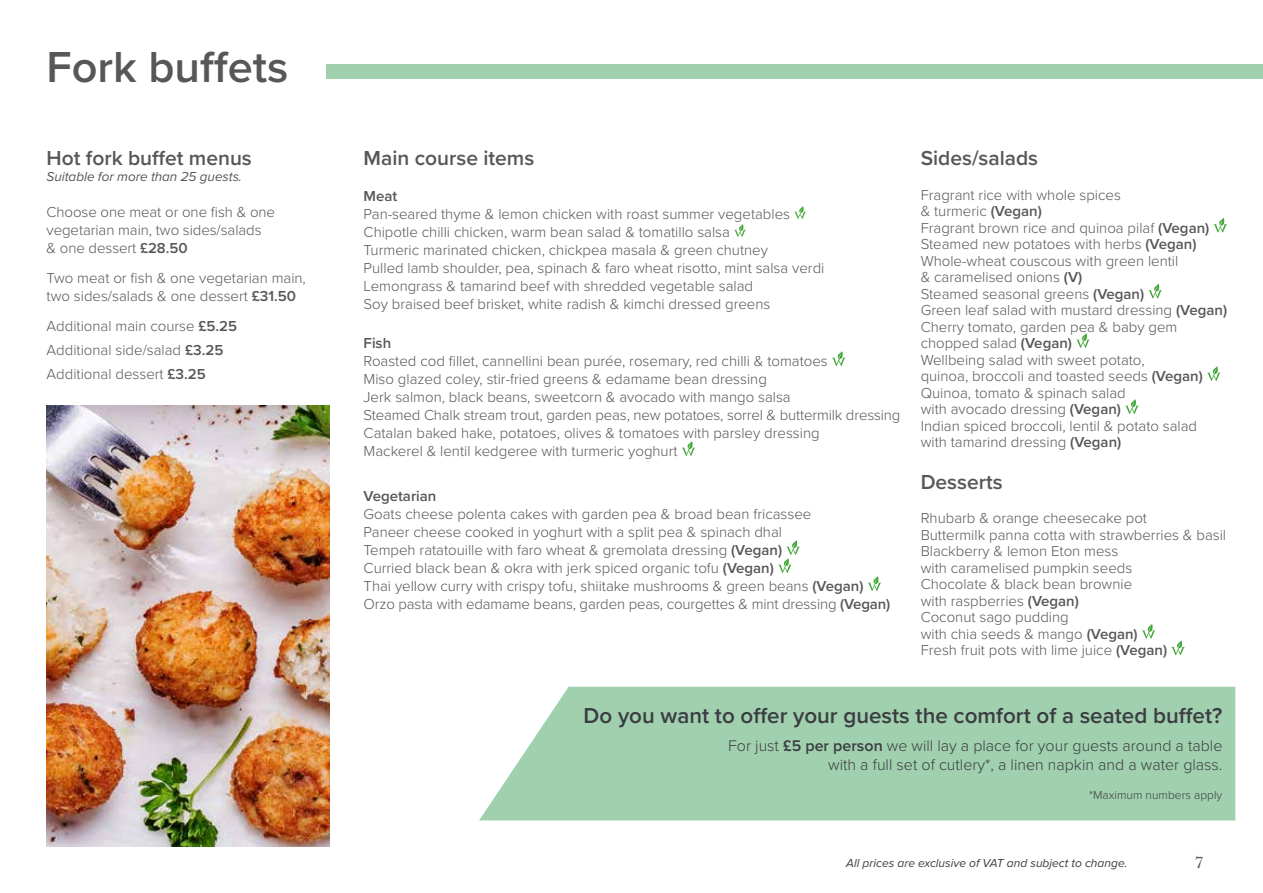
<style>
.page{position:relative;width:1263px;height:893px;background:#fff}
.page>*{position:absolute;margin:0;border:0;box-sizing:border-box;transform-origin:0 0}
.t1{font:600 45px "Proxima Nova";color:#575756}
.t2{font:600 22.35px "Proxima Nova";color:#3b3c43}
.t3{font:600 21px "Proxima Nova";color:#575756}
.t4{font:16.5px "New Baskerville IT Cby BT";color:#575756}
.t5{font:300 15.9px/19.2px "Proxima Nova";color:#3b3c43;text-align:right}
.t6{font:300 15px/16.5px "Proxima Nova";color:#575756}
.t7{font:600 15px "Proxima Nova";color:#575756}
.t8{font:italic 13.5px "Proxima Nova";letter-spacing:-.005em;color:#575756}
.t9{font:italic 12px "Proxima Nova";color:#3b3c43}
.t10{font:300 12px "Proxima Nova";color:#3b3c43}
.s1{font-weight:600}
</style>
<div class="page">
<svg style="left:794px;top:206px;width:12px;height:13px"></svg>
<svg style="left:734px;top:224px;width:12px;height:13px"></svg>
<svg style="left:832px;top:351px;width:14px;height:15px"></svg>
<svg style="left:681px;top:441px;width:15px;height:15px"></svg>
<svg style="left:778px;top:540px;width:22px;height:33px"></svg>
<svg style="left:867px;top:576px;width:15px;height:15px"></svg>
<div style="left:326px;top:64px;width:937px;height:15px;background:#a0d0ad"></div>
<svg style="left:1213px;top:218px;width:14px;height:14px"></svg>
<svg style="left:1148px;top:284px;width:14px;height:14px"></svg>
<svg style="left:1076px;top:333px;width:14px;height:15px"></svg>
<svg style="left:1207px;top:366px;width:14px;height:15px"></svg>
<svg style="left:1125px;top:399px;width:14px;height:15px"></svg>
<svg style="left:1141px;top:624px;width:15px;height:15px"></svg>
<svg style="left:1171px;top:640px;width:14px;height:15px"></svg>
<img style="left:47px;top:406px;width:283px;height:440px">
<div style="left:479px;top:687px;width:756px;height:133px;background:#a0d0ad"></div>
<h1 class="t1" style="left:47px;top:34px;width:243px">Fork buffets</h1>
<h3 class="t3" style="left:47px;top:142px;width:207px">Hot fork buffet menus</h3>
<p class="t8" style="left:47px;top:167px;width:197px">Suitable for more than 25 guests.</p>
<p class="t6" style="left:47px;top:203px;width:230px;line-height:18px">Choose one meat or one fish &amp; one vegetarian main, two sides/salads<br>&amp; one dessert <span class="s1">£28.50</span></p>
<p class="t6" style="left:47px;top:269px;width:261px;line-height:18px">Two meat or fish &amp; one vegetarian main, two sides/salads &amp; one dessert <span class="s1">£31.50</span></p>
<p class="t6" style="left:47px;top:314px;width:192px;line-height:24px">Additional main course <span class="s1">£5.25<br></span>Additional side/salad <span class="s1">£3.25<br></span>Additional dessert <span class="s1">£3.25</span></p>
<h3 class="t3" style="left:364px;top:142px;width:172px">Main course items</h3>
<p class="t7" style="left:364px;top:185px;width:35px">Meat</p>
<p class="t6" style="left:364px;top:204px;width:462px;line-height:18px">Pan-seared thyme &amp; lemon chicken with roast summer vegetables Chipotle chilli chicken, warm bean salad &amp; tomatillo salsa<br>Turmeric marinated chicken, chickpea masala &amp; green chutney<br>Pulled lamb shoulder, pea, spinach &amp; faro wheat risotto, mint salsa verdi Lemongrass &amp; tamarind beef with shredded vegetable salad<br>Soy braised beef brisket, white radish &amp; kimchi dressed greens</p>
<p class="t7" style="left:364px;top:332px;width:29px">Fish</p>
<p class="t6" style="left:364px;top:351px;width:538px;line-height:18px">Roasted cod fillet, cannellini bean purée, rosemary, red chilli &amp; tomatoes<br>Miso glazed coley, stir-fried greens &amp; edamame bean dressing<br>Jerk salmon, black beans, sweetcorn &amp; avocado with mango salsa<br>Steamed Chalk stream trout, garden peas, new potatoes, sorrel &amp; buttermilk dressing Catalan baked hake, potatoes, olives &amp; tomatoes with parsley dressing<br>Mackerel &amp; lentil kedgeree with turmeric yoghurt</p>
<p class="t7" style="left:364px;top:485px;width:74px">Vegetarian</p>
<p class="t6" style="left:364px;top:504px;width:528px;line-height:18px">Goats cheese polenta cakes with garden pea &amp; broad bean fricassee<br>Paneer cheese cooked in yoghurt with a split pea &amp; spinach dhal<br>Tempeh ratatouille with faro wheat &amp; gremolata dressing <span class="s1">(Vegan)<br></span>Curried black bean &amp; okra with jerk spiced organic tofu <span class="s1">(Vegan)<br></span>Thai yellow curry with crispy tofu, shiitake mushrooms &amp; green beans <span class="s1">(Vegan)<br></span>Orzo pasta with edamame beans, garden peas, courgettes &amp; mint dressing <span class="s1">(Vegan)</span></p>
<h3 class="t3" style="left:921px;top:142px;width:119px">Sides/salads</h3>
<p class="t6" style="left:921px;top:185px;width:308px">Fragrant rice with whole spices<br>&amp; turmeric <span class="s1">(Vegan)<br></span>Fragrant brown rice and quinoa pilaf <span class="s1">(Vegan)<br></span>Steamed new potatoes with herbs <span class="s1">(Vegan)<br></span>Whole-wheat couscous with green lentil<br>&amp; caramelised onions <span class="s1">(V)<br></span>Steamed seasonal greens <span class="s1">(Vegan)<br></span>Green leaf salad with mustard dressing <span class="s1">(Vegan)<br></span>Cherry tomato, garden pea &amp; baby gem chopped salad <span class="s1">(Vegan)<br></span>Wellbeing salad with sweet potato,<br>quinoa, broccoli and toasted seeds <span class="s1">(Vegan)<br></span>Quinoa, tomato &amp; spinach salad<br>with avocado dressing <span class="s1">(Vegan)<br></span>Indian spiced broccoli, lentil &amp; potato salad with tamarind dressing <span class="s1">(Vegan)</span></p>
<h3 class="t3" style="left:921px;top:466px;width:84px">Desserts</h3>
<p class="t6" style="left:921px;top:509px;width:307px">Rhubarb &amp; orange cheesecake pot<br>Buttermilk panna cotta with strawberries &amp; basil<br>Blackberry &amp; lemon Eton mess<br>with caramelised pumpkin seeds<br>Chocolate &amp; black bean brownie<br>with raspberries <span class="s1">(Vegan)<br></span>Coconut sago pudding<br>with chia seeds &amp; mango <span class="s1">(Vegan)<br></span>Fresh fruit pots with lime juice <span class="s1">(Vegan)</span></p>
<h2 class="t2" style="left:584px;top:699px;width:640px">Do you want to offer your guests the comfort of a seated buffet?</h2>
<p class="t5" style="left:728px;top:735px;width:496px">For just <span class="s1">£5 per person</span> we will lay a place for your guests around a table with a full set of cutlery*, a linen napkin and a water glass.</p>
<p class="t10" style="left:1089px;top:786px;width:135px">*Maximum numbers apply</p>
<p class="t9" style="left:846px;top:854px;width:283px">All prices are exclusive of VAT and subject to change.</p>
<p class="t4" style="left:1195px;top:852px;width:11px">7</p>
</div>
